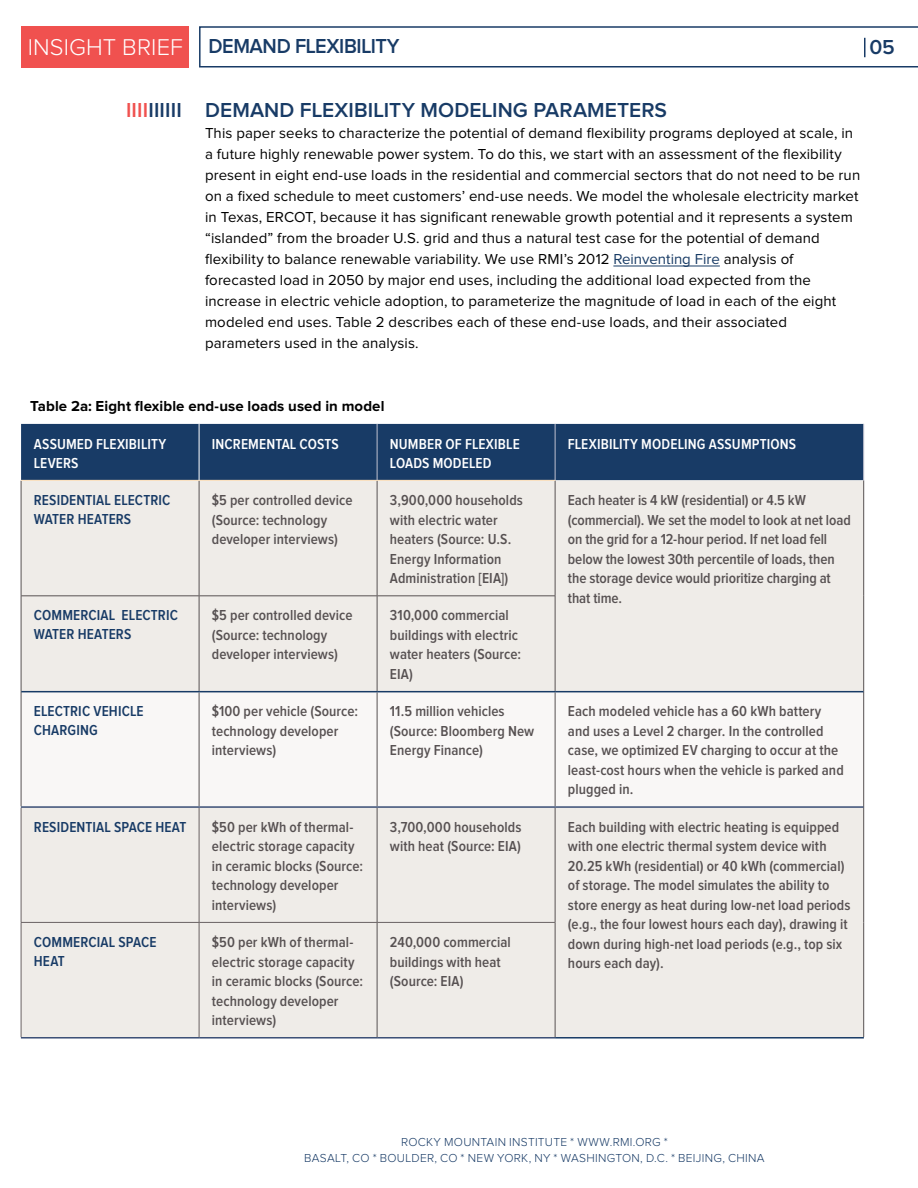
<style>
.page{position:relative;width:918px;height:1188px;background:#fff}
.page>*{position:absolute;margin:0;border:0;box-sizing:border-box;transform-origin:0 0}
.t1{font:600 21px "Proxima Nova";letter-spacing:.005em;color:#183b66}
.t2{font:600 21px "Proxima Nova";letter-spacing:-.02em;color:#183b66;scale:.95 1}
.t3{font:600 15px/19.5px "Proxima Nova Cond";letter-spacing:.005em;color:#575152}
.t4{font:15px/21px "Proxima Nova";letter-spacing:.005em;color:#000}
.t5{font:600 15px/19px "Proxima Nova Cond";letter-spacing:.01em;color:#183b66}
.t6{font:600 15px/19px "Proxima Nova Cond";letter-spacing:.01em;color:#fff}
.t7{font:700 15px "Proxima Nova";letter-spacing:.005em;color:#000}
.t8{font:300 12px/16.5px "Proxima Nova";letter-spacing:.025em;color:#183b66;text-align:center}
.s1{font-weight:300;font-size:23.7px;color:#fff}
.s2{color:#f0514f}
.s3{color:#183b65}
</style>
<div class="page">
<div style="left:22px;top:26px;width:167px;height:42px;background:#f0514f"></div>
<svg style="left:199px;top:26px;width:719px;height:42px"></svg>
<hr style="left:613px;top:266px;width:107px;height:1px;background:#183b65">
<div style="left:21px;top:424px;width:842px;height:56px;background:#183b66"></div>
<div style="left:22px;top:480px;width:841px;height:116px;background:#efece8"></div>
<div style="left:22px;top:596px;width:841px;height:441px;background:#efece8"></div>
<div style="left:22px;top:692px;width:841px;height:114px;background:#f9f7f6"></div>
<hr style="left:377px;top:481px;width:1px;height:115px;background:#575152">
<hr style="left:555px;top:481px;width:1px;height:115px;background:#575152">
<hr style="left:863px;top:480px;width:1px;height:116px;background:#575152">
<hr style="left:377px;top:596px;width:1px;height:95px;background:#575152">
<hr style="left:555px;top:596px;width:1px;height:95px;background:#575152">
<hr style="left:863px;top:596px;width:1px;height:96px;background:#575152">
<hr style="left:863px;top:692px;width:1px;height:115px;background:#575152">
<hr style="left:863px;top:807px;width:1px;height:115px;background:#575152">
<hr style="left:863px;top:922px;width:1px;height:115px;background:#575152">
<hr style="left:21px;top:692px;width:1px;height:114px;background:#575152">
<hr style="left:199px;top:692px;width:1px;height:114px;background:#575152">
<hr style="left:377px;top:692px;width:1px;height:114px;background:#575152">
<hr style="left:555px;top:692px;width:1px;height:114px;background:#575152">
<hr style="left:377px;top:808px;width:1px;height:114px;background:#575152">
<hr style="left:555px;top:808px;width:1px;height:114px;background:#575152">
<hr style="left:377px;top:923px;width:1px;height:114px;background:#575152">
<hr style="left:555px;top:922px;width:1px;height:115px;background:#575152">
<hr style="left:21px;top:808px;width:1px;height:114px;background:#696263">
<hr style="left:199px;top:808px;width:1px;height:114px;background:#696263">
<hr style="left:21px;top:922px;width:178px;height:1px;background:#696263">
<hr style="left:21px;top:923px;width:1px;height:114px;background:#696263">
<hr style="left:199px;top:922px;width:178px;height:1px;background:#696263">
<hr style="left:199px;top:923px;width:1px;height:114px;background:#696263">
<hr style="left:377px;top:922px;width:178px;height:1px;background:#696263">
<hr style="left:21px;top:481px;width:1px;height:115px;background:#575152">
<hr style="left:199px;top:481px;width:1px;height:115px;background:#575152">
<hr style="left:199px;top:596px;width:1px;height:95px;background:#575152">
<hr style="left:21px;top:480px;width:178px;height:1px;background:#ffe2bc">
<hr style="left:199px;top:480px;width:178px;height:1px;background:#ffe2bc">
<hr style="left:377px;top:480px;width:178px;height:1px;background:#ffe2bc">
<hr style="left:377px;top:424px;width:1px;height:56px;background:#c0c1cf">
<hr style="left:555px;top:424px;width:1px;height:56px;background:#c0c1cf">
<hr style="left:863px;top:424px;width:1px;height:56px;background:#c0c1cf">
<hr style="left:199px;top:424px;width:1px;height:56px;background:#fff">
<hr style="left:21px;top:596px;width:178px;height:1px;background:#575152">
<hr style="left:199px;top:596px;width:178px;height:1px;background:#575152">
<hr style="left:377px;top:596px;width:178px;height:1px;background:#575152">
<hr style="left:21px;top:596px;width:1px;height:96px;background:#575152">
<hr style="left:555px;top:691px;width:309px;height:1px;background:#183b66">
<hr style="left:21px;top:691px;width:178px;height:1px;background:#183b66">
<hr style="left:199px;top:691px;width:178px;height:1px;background:#183b66">
<hr style="left:377px;top:691px;width:178px;height:1px;background:#183b66">
<hr style="left:21px;top:806px;width:178px;height:2px;background:#3a4e75">
<hr style="left:199px;top:806px;width:178px;height:2px;background:#3a4e75">
<hr style="left:377px;top:806px;width:178px;height:2px;background:#3a4e75">
<hr style="left:555px;top:806px;width:309px;height:2px;background:#3a4e75">
<hr style="left:555px;top:1037px;width:309px;height:2px;background:#183b66">
<hr style="left:21px;top:1037px;width:178px;height:2px;background:#3a4e75">
<hr style="left:199px;top:1037px;width:178px;height:2px;background:#3a4e75">
<hr style="left:377px;top:1037px;width:178px;height:2px;background:#3a4e75">
<h1 class="t2" style="left:28px;top:37px;width:393px"><span class="s1">INSIGHT BRIEF</span> DEMAND FLEXIBILITY</h1>
<h1 class="t1" style="left:869px;top:37px;width:27px">05</h1>
<h1 class="t1" style="left:126px;top:100px;width:57px"><span class="s2">IIII</span>IIIIII</h1>
<h1 class="t1" style="left:205px;top:100px;width:463px">DEMAND FLEXIBILITY MODELING PARAMETERS</h1>
<p class="t4" style="left:205px;top:123px;width:657px">This paper seeks to characterize the potential of demand flexibility programs deployed at scale, in a future highly renewable power system. To do this, we start with an assessment of the flexibility present in eight end-use loads in the residential and commercial sectors that do not need to be run on a fixed schedule to meet customers’ end-use needs. We model the wholesale electricity market in Texas, ERCOT, because it has significant renewable growth potential and it represents a system “islanded” from the broader U.S. grid and thus a natural test case for the potential of demand flexibility to balance renewable variability. We use RMI’s 2012 <span class="s3">Reinventing Fire</span> analysis of forecasted load in 2050 by major end uses, including the additional load expected from the increase in electric vehicle adoption, to parameterize the magnitude of load in each of the eight modeled end uses. Table 2 describes each of these end-use loads, and their associated parameters used in the analysis.</p>
<p class="t7" style="left:30px;top:399px;width:356px">Table 2a: Eight flexible end-use loads used in model</p>
<p class="t6" style="left:34px;top:435px;width:134px">ASSUMED FLEXIBILITY<br>LEVERS</p>
<p class="t6" style="left:212px;top:435px;width:129px">INCREMENTAL COSTS</p>
<p class="t6" style="left:390px;top:435px;width:131px">NUMBER OF FLEXIBLE<br>LOADS MODELED</p>
<p class="t6" style="left:568px;top:435px;width:230px">FLEXIBILITY MODELING ASSUMPTIONS</p>
<p class="t5" style="left:34px;top:491px;width:138px">RESIDENTIAL ELECTRIC<br>WATER HEATERS</p>
<p class="t3" style="left:212px;top:491px;width:142px">$5 per controlled device (Source: technology developer interviews)</p>
<p class="t3" style="left:390px;top:491px;width:135px">3,900,000 households with electric water heaters (Source: U.S.<br>Energy Information<br>Administration [EIA])</p>
<p class="t3" style="left:568px;top:491px;width:284px">Each heater is 4 kW (residential) or 4.5 kW (commercial). We set the model to look at net load on the grid for a 12-hour period. If net load fell below the lowest 30th percentile of loads, then the storage device would prioritize charging at that time.</p>
<p class="t5" style="left:34px;top:607px;width:146px">COMMERCIAL ELECTRIC<br>WATER HEATERS</p>
<p class="t3" style="left:212px;top:606px;width:142px">$5 per controlled device (Source: technology developer interviews)</p>
<p class="t3" style="left:390px;top:606px;width:133px">310,000 commercial buildings with electric water heaters (Source:<br>EIA)</p>
<p class="t5" style="left:34px;top:702px;width:111px">ELECTRIC VEHICLE<br>CHARGING</p>
<p class="t3" style="left:212px;top:702px;width:148px">$100 per vehicle (Source: technology developer interviews)</p>
<p class="t3" style="left:390px;top:702px;width:146px">11.5 million vehicles (Source: Bloomberg New<br>Energy Finance)</p>
<p class="t3" style="left:568px;top:702px;width:277px">Each modeled vehicle has a 60 kWh battery and uses a Level 2 charger. In the controlled case, we optimized EV charging to occur at the least-cost hours when the vehicle is parked and plugged in.</p>
<p class="t5" style="left:34px;top:818px;width:154px">RESIDENTIAL SPACE HEAT</p>
<p class="t3" style="left:212px;top:818px;width:152px">$50 per kWh of thermal&shy;electric storage capacity in ceramic blocks (Source: technology developer interviews)</p>
<p class="t3" style="left:390px;top:818px;width:133px">3,700,000 households with heat (Source: EIA)</p>
<p class="t3" style="left:568px;top:818px;width:284px">Each building with electric heating is equipped with one electric thermal system device with 20.25 kWh (residential) or 40 kWh (commercial) of storage. The model simulates the ability to store energy as heat during low-net load periods (e.g., the four lowest hours each day), drawing it down during high-net load periods (e.g., top six hours each day).</p>
<p class="t5" style="left:34px;top:933px;width:124px">COMMERCIAL SPACE<br>HEAT</p>
<p class="t3" style="left:212px;top:933px;width:152px">$50 per kWh of thermal&shy;electric storage capacity in ceramic blocks (Source: technology developer interviews)</p>
<p class="t3" style="left:390px;top:933px;width:122px">240,000 commercial buildings with heat (Source: EIA)</p>
<p class="t8" style="left:304px;top:1134px;width:462px">ROCKY MOUNTAIN INSTITUTE * WWW.RMI.ORG *<br>BASALT, CO * BOULDER, CO * NEW YORK, NY * WASHINGTON, D.C. * BEIJING, CHINA</p>
</div>
